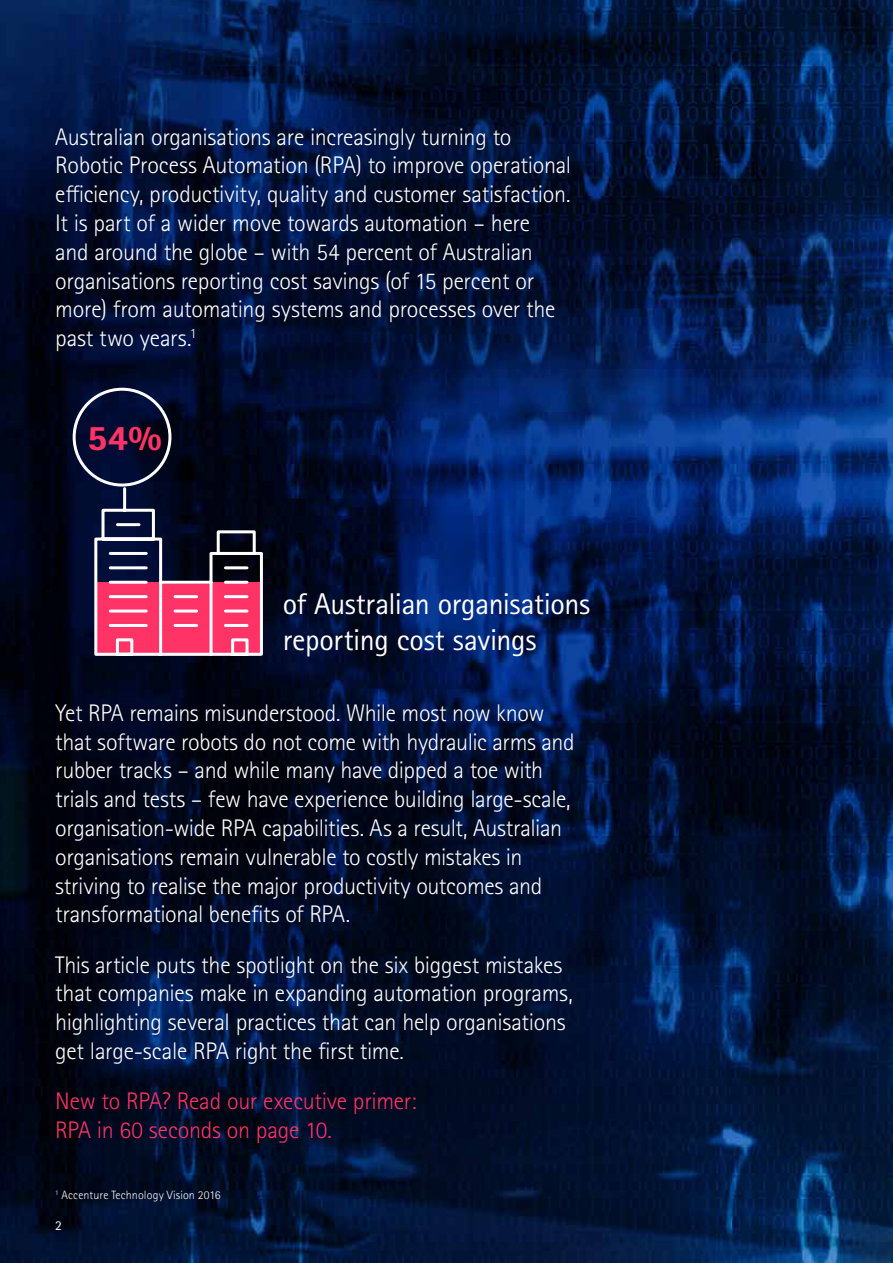
<style>
.page{position:relative;width:893px;height:1263px;background:#fff}
.page>*{position:absolute;margin:0;border:0;box-sizing:border-box;transform-origin:0 0}
.t1{font:900 36px "Rotis Sans Seriffor ACN";color:#f36}
.t2{font:30px/36px "Rotis Sans Seriffor ACN";letter-spacing:-.01em;color:#fff}
.t3{font:300 24px/28.8px "Rotis Sans Seriffor ACN";letter-spacing:-.015em;color:#fff}
.t4{font:300 24px/28.8px "Rotis Sans Seriffor ACN";letter-spacing:-.01em;color:#f36}
.t5{font:13.5px "Rotis Sans Seriffor ACN";color:#fff}
.t6{font:300 12px "Rotis Sans Seriffor ACN";letter-spacing:.01em;color:#fff}
</style>
<div class="page">
<img style="left:0;top:0;width:893px;height:1263px">
<svg style="left:71px;top:386px;width:193px;height:271px;background:#4b2a47"></svg>
<p class="t3" style="left:55px;top:123px;width:517px">Australian organisations are increasingly turning to Robotic Process Automation (RPA) to improve operational efficiency, productivity, quality and customer satisfaction.<br>It is part of a wider move towards automation – here<br>and around the globe – with 54 percent of Australian organisations reporting cost savings (of 15 percent or more) from automating systems and processes over the past two years.<sup>1</sup></p>
<h1 class="t1" style="left:87px;top:414px;width:76px">54%</h1>
<p class="t2" style="left:283px;top:587px;width:309px">of Australian organisations reporting cost savings</p>
<p class="t3" style="left:55px;top:699px;width:521px">Yet RPA remains misunderstood. While most now know that software robots do not come with hydraulic arms and rubber tracks – and while many have dipped a toe with trials and tests – few have experience building large-scale, organisation-wide RPA capabilities. As a result, Australian organisations remain vulnerable to costly mistakes in striving to realise the major productivity outcomes and transformational benefits of RPA.</p>
<p class="t3" style="left:55px;top:950px;width:519px">This article puts the spotlight on the six biggest mistakes that companies make in expanding automation programs, highlighting several practices that can help organisations get large-scale RPA right the first time.</p>
<p class="t4" style="left:55px;top:1087px;width:363px">New to RPA? Read our executive primer:<br>RPA in 60 seconds on page 10.</p>
<p class="t6" style="left:55px;top:1188px;width:167px"><sup>1</sup> Accenture Technology Vision 2016</p>
<p class="t5" style="left:55px;top:1217px;width:8px">2</p>
</div>
